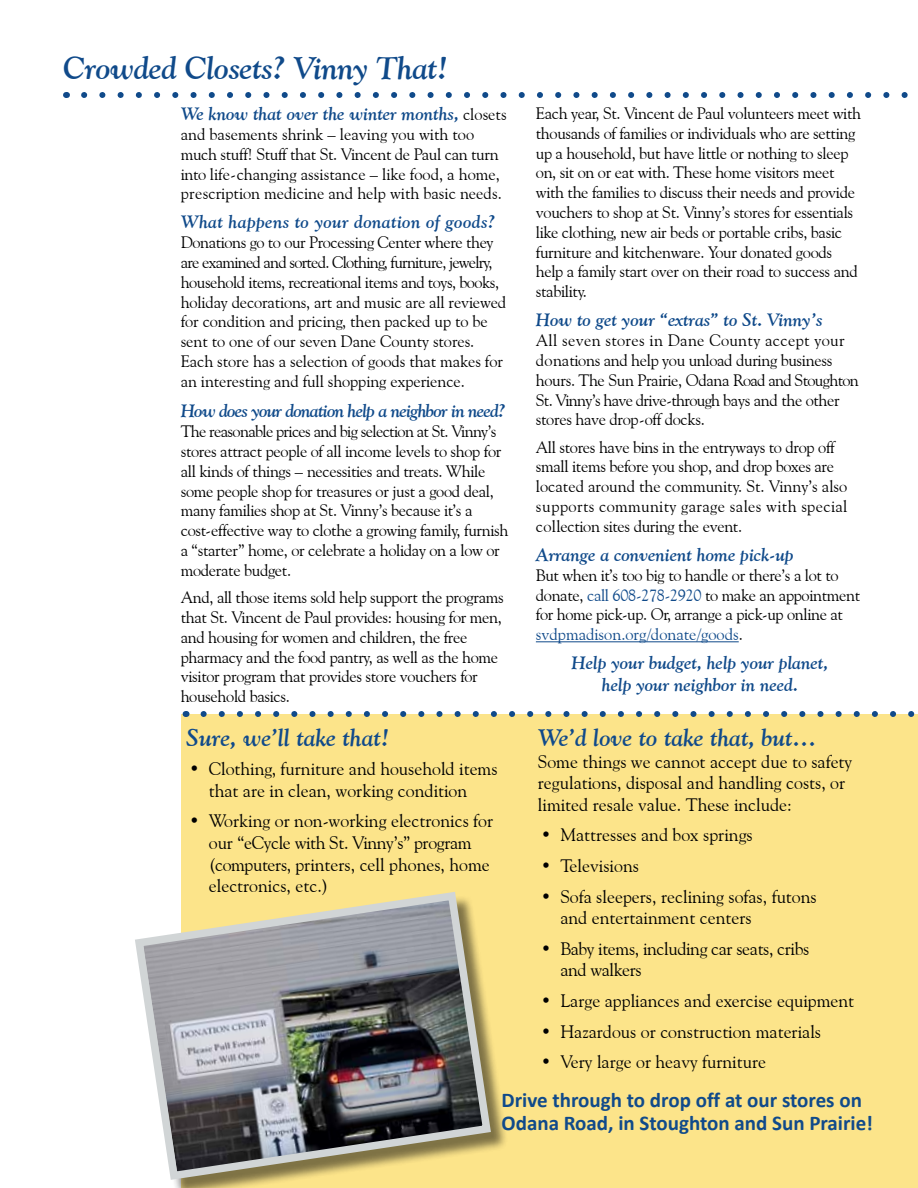
<style>
.page{position:relative;width:918px;height:1188px;background:#fff}
.page>*{position:absolute;margin:0;border:0;box-sizing:border-box;transform-origin:0 0}
.t1{font:italic 700 31.5px "Goudy Old Style BT";letter-spacing:-.01em;color:#104a8a}
.t2{font:italic 700 24px "Goudy Old Style BT";color:#104a8a}
.t3{font:700 21px/22.5px "Calibri";color:#104a8a}
.t4{font:18px/21.6px "Goudy Old Style BT";color:#000}
.t5{font:italic 700 18px/21.6px "Goudy Old Style BT";color:#104a8a;text-align:center}
.t6{font:18px/21.6px "Goudy Old Style BT";letter-spacing:-.02em;color:#000}
.t7{font:italic 700 18px "Goudy Old Style BT";letter-spacing:-.04em;color:#104a8a}
.t8{font:italic 700 18px "Goudy Old Style BT";letter-spacing:.02em;color:#104a8a}
.t9{font:16.5px/19.8px "Goudy Old Style BT";letter-spacing:-.02em;color:#000}
.t10{font:16.5px/19.8px "Goudy Old Style BT";color:#000}
.s1{font-weight:400;font-style:normal;font-size:16.5px;color:#000}
.s2{color:#104a8a}
</style>
<div class="page">
<div style="left:181px;top:714px;width:737px;height:474px;background:#fce48a"></div>
<hr style="left:536px;top:641px;width:203px;height:1px;background:#104a8a">
<svg style="left:84px;top:92px;width:824px;height:6px"></svg>
<div style="left:138px;top:895px;width:371px;height:293px;background:#000;opacity:.5"></div>
<img style="left:135px;top:888px;width:360px;height:296px">
<svg style="left:204px;top:711px;width:714px;height:6px"></svg>
<h1 class="t1" style="left:63px;top:49px;width:387px">Crowded Closets? Vinny That!</h1>
<p class="t5" style="left:181px;top:103px;width:327px">We know that over the winter months, <span class="s1">closets</span></p>
<p class="t10" style="left:181px;top:124px;width:323px">and basements shrink – leaving you with too much stuff! Stuff that St. Vincent de Paul can turn into life-changing assistance – like food, a home, prescription medicine and help with basic needs.</p>
<p class="t8" style="left:181px;top:211px;width:316px">What happens to your donation of goods?</p>
<p class="t9" style="left:181px;top:232px;width:327px">Donations go to our Processing Center where they are examined and sorted. Clothing, furniture, jewelry, household items, recreational items and toys, books, holiday decorations, art and music are all reviewed for condition and pricing, then packed up to be sent to one of our seven Dane County stores.<br>Each store has a selection of goods that makes for an interesting and full shopping experience.</p>
<p class="t7" style="left:181px;top:400px;width:326px">How does your donation help a neighbor in need?</p>
<p class="t9" style="left:181px;top:421px;width:329px">The reasonable prices and big selection at St. Vinny’s stores attract people of all income levels to shop for all kinds of things – necessities and treats. While some people shop for treasures or just a good deal, many families shop at St. Vinny’s because it’s a cost-effective way to clothe a growing family, furnish a “starter” home, or celebrate a holiday on a low or moderate budget.</p>
<p class="t9" style="left:181px;top:587px;width:325px">And, all those items sold help support the programs that St. Vincent de Paul provides: housing for men, and housing for women and children, the free pharmacy and the food pantry, as well as the home visitor program that provides store vouchers for household basics.</p>
<p class="t9" style="left:536px;top:103px;width:327px">Each year, St. Vincent de Paul volunteers meet with thousands of families or individuals who are setting up a household, but have little or nothing to sleep on, sit on or eat with. These home visitors meet with the families to discuss their needs and provide vouchers to shop at St. Vinny’s stores for essentials like clothing, new air beds or portable cribs, basic furniture and kitchenware. Your donated goods help a family start over on their road to success and stability.</p>
<p class="t5" style="left:536px;top:309px;width:288px">How to get your “extras” to St. Vinny’s</p>
<p class="t9" style="left:536px;top:330px;width:324px">All seven stores in Dane County accept your donations and help you unload during business hours. The Sun Prairie, Odana Road and Stoughton St. Vinny’s have drive-through bays and the other stores have drop-off docks.</p>
<p class="t9" style="left:536px;top:437px;width:313px">All stores have bins in the entryways to drop off small items before you shop, and drop boxes are located around the community. St. Vinny’s also supports community garage sales with special collection sites during the event.</p>
<p class="t5" style="left:536px;top:544px;width:259px">Arrange a convenient home pick-up</p>
<p class="t9" style="left:536px;top:565px;width:326px">But when it’s too big to handle or there’s a lot to donate, <span class="s2">call 608-278-2920</span> to make an appointment for home pick-up. Or, arrange a pick-up online at <span class="s2">svdpmadison.org/donate/goods</span>.</p>
<p class="t5" style="left:572px;top:652px;width:258px">Help your budget, help your planet, help your neighbor in need.</p>
<h2 class="t2" style="left:186px;top:723px;width:205px">Sure, we’ll take that!</h2>
<p class="t4" style="left:209px;top:758px;width:290px;text-indent:-19px">• Clothing, furniture and household items that are in clean, working condition</p>
<p class="t4" style="left:209px;top:810px;width:286px;text-indent:-19px">• Working or non-working electronics for our “eCycle with St. Vinny’s” program (computers, printers, cell phones, home electronics, etc.)</p>
<h2 class="t2" style="left:538px;top:723px;width:280px">We’d love to take that, but…</h2>
<p class="t4" style="left:538px;top:750px;width:316px">Some things we cannot accept due to safety regulations, disposal and handling costs, or limited resale value. These include:</p>
<p class="t4" style="left:541px;top:824px;width:213px">• Mattresses and box springs</p>
<p class="t4" style="left:541px;top:855px;width:100px">• Televisions</p>
<p class="t4" style="left:560px;top:885px;width:258px;text-indent:-19px">• Sofa sleepers, reclining sofas, futons and entertainment centers</p>
<p class="t6" style="left:560px;top:937px;width:250px;text-indent:-19px">• Baby items, including car seats, cribs and walkers</p>
<p class="t4" style="left:541px;top:990px;width:315px">• Large appliances and exercise equipment</p>
<p class="t4" style="left:541px;top:1020px;width:282px">• Hazardous or construction materials</p>
<p class="t4" style="left:541px;top:1051px;width:227px">• Very large or heavy furniture</p>
<p class="t3" style="left:502px;top:1089px;width:373px">Drive through to drop off at our stores on<br>Odana Road, in Stoughton and Sun Prairie!</p>
</div>
